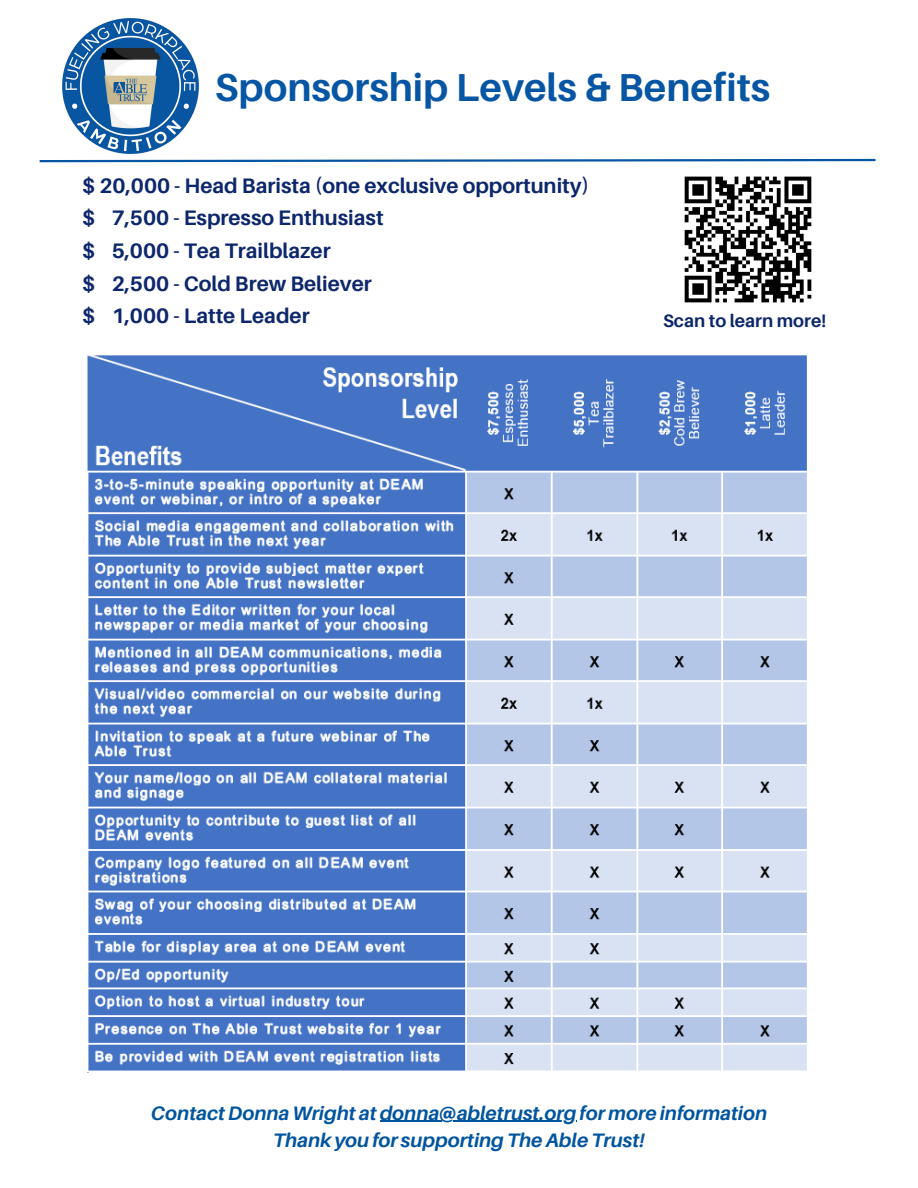
<style>
.page{position:relative;width:918px;height:1188px;background:#fff}
.page>*{position:absolute;margin:0;border:0;box-sizing:border-box;transform-origin:0 0}
.t1{font:700 39px "Aileron";color:#0756a3}
.t2{font:700 21px "Aileron";color:#0d276c}
.t3{font:italic 700 19.5px "Aileron";color:#01549e}
.t4{font:700 18px "Aileron";color:#0d276c}
</style>
<div class="page">
<img style="left:684px;top:176px;width:128px;height:127px">
<img style="left:62px;top:18px;width:137px;height:136px">
<svg style="left:39px;top:158px;width:837px;height:5px"></svg>
<img style="left:87px;top:355px;width:720px;height:716px">
<hr style="left:380px;top:1121px;width:197px;height:1px;background:#01549e">
<p class="t1" style="left:215px;top:63px;width:557px">Sponsorship Levels &amp; Benefits</p>
<p class="t2" style="left:82px;top:172px;width:508px">$ 20,000 - Head Barista (one exclusive opportunity)</p>
<p class="t2" style="left:82px;top:205px;width:303px">$ 7,500 - Espresso Enthusiast</p>
<p class="t2" style="left:82px;top:238px;width:250px">$ 5,000 - Tea Trailblazer</p>
<p class="t2" style="left:82px;top:270px;width:291px">$ 2,500 - Cold Brew Believer</p>
<p class="t2" style="left:82px;top:303px;width:229px">$ 1,000 - Latte Leader</p>
<p class="t4" style="left:663px;top:309px;width:165px">Scan to learn more!</p>
<p class="t3" style="left:151px;top:1101px;width:618px">Contact Donna Wright at donna@abletrust.org for more information</p>
<p class="t3" style="left:273px;top:1128px;width:373px">Thank you for supporting The Able Trust!</p>
</div>
